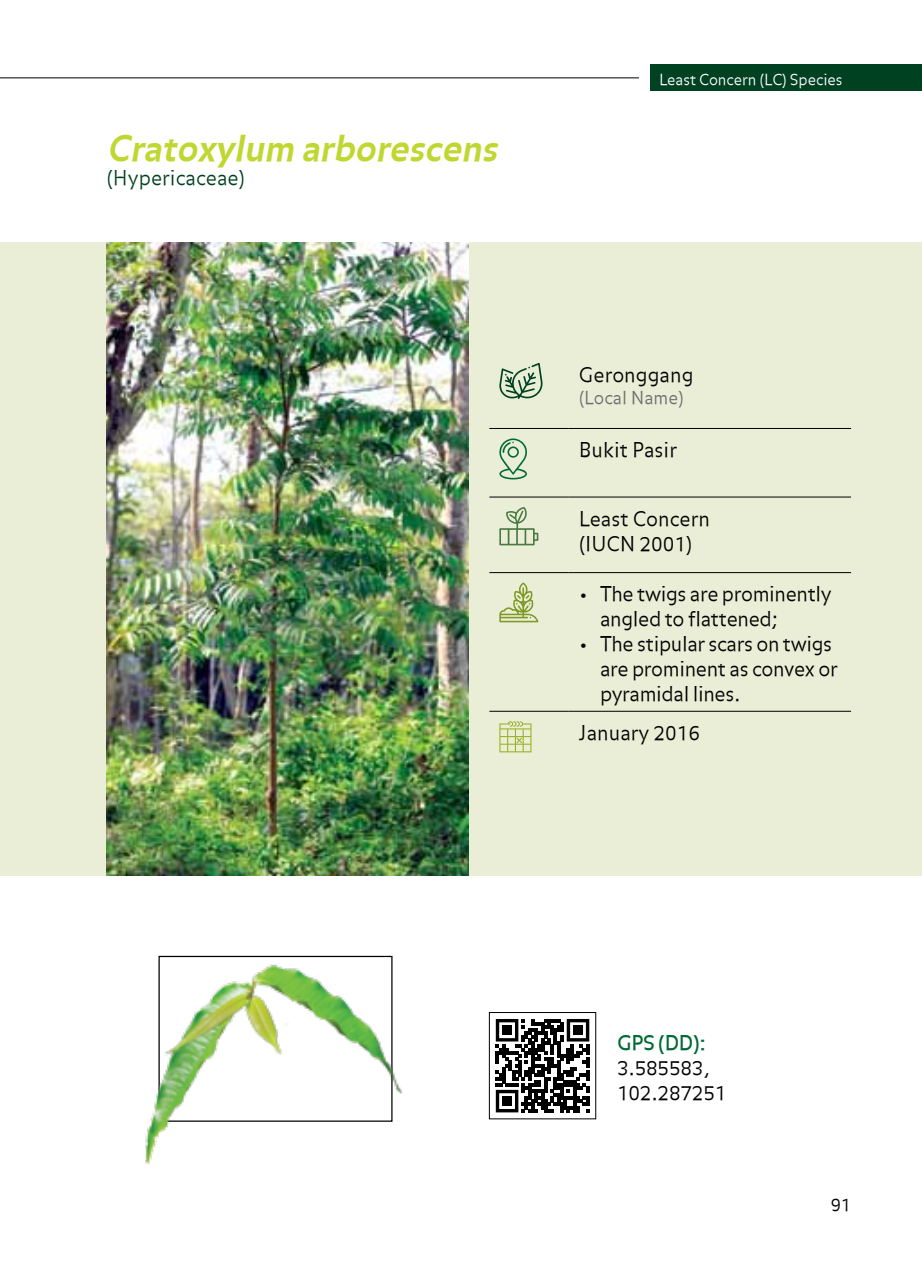
<style>
.page{position:relative;width:922px;height:1276px;background:#fff}
.page>*{position:absolute;margin:0;border:0;box-sizing:border-box;transform-origin:0 0}
.t1{font:italic 35px "Balance Bold Roman";color:#bfd730}
.t2{font:20px/25px "Balance Light Roman";letter-spacing:-.02em;color:#000}
.t3{font:20px/25px "Balance Light Roman";color:#000}
.t4{font:20px "Balance Light Roman";color:#004122}
.t5{font:20px "Balance Regular Roman";color:#006a35}
.t6{font:17.5px "Balance Light Roman";color:#6d6e71}
.t7{font:17.5px "Balance Light Roman";color:#000}
.t8{font:15px "Balance Light Roman";letter-spacing:-.005em;color:#fff}
</style>
<div class="page">
<div style="left:650px;top:65px;width:271px;height:26px;background:#004122"></div>
<hr style="left:0;top:77px;width:639px;height:1px;background:#000">
<div style="left:0;top:242px;width:921px;height:633px;background:#eaeed7"></div>
<img style="left:107px;top:243px;width:361px;height:632px">
<hr style="left:489px;top:428px;width:79px;height:1px;background:#000">
<hr style="left:568px;top:428px;width:282px;height:1px;background:#000">
<hr style="left:489px;top:496px;width:79px;height:1px;background:#000">
<hr style="left:568px;top:496px;width:282px;height:1px;background:#000">
<hr style="left:489px;top:572px;width:79px;height:1px;background:#000">
<hr style="left:568px;top:572px;width:282px;height:1px;background:#000">
<hr style="left:489px;top:711px;width:79px;height:1px;background:#000">
<hr style="left:568px;top:711px;width:282px;height:1px;background:#000">
<svg style="left:499px;top:363px;width:43px;height:36px"></svg>
<svg style="left:499px;top:438px;width:28px;height:42px"></svg>
<svg style="left:499px;top:507px;width:39px;height:38px"></svg>
<svg style="left:499px;top:582px;width:39px;height:40px"></svg>
<svg style="left:499px;top:721px;width:32px;height:31px"></svg>
<img style="left:145px;top:955px;width:258px;height:210px">
<div style="left:489px;top:1012px;width:107px;height:107px;border:1px solid #000"></div>
<svg style="left:495px;top:1019px;width:94px;height:93px"></svg>
<div style="left:502px;top:1025px;width:10px;height:10px;background:#000"></div>
<div style="left:573px;top:1025px;width:9px;height:10px;background:#000"></div>
<div style="left:502px;top:1096px;width:10px;height:10px;background:#000"></div>
<h1 class="t1" style="left:107px;top:128px;width:400px">Cratoxylum arborescens</h1>
<p class="t4" style="left:107px;top:166px;width:140px">(Hypericaceae)</p>
<p class="t8" style="left:659px;top:71px;width:185px">Least Concern (LC) Species</p>
<p class="t3" style="left:578px;top:363px;width:116px">Geronggang</p>
<p class="t6" style="left:578px;top:388px;width:106px">(Local Name)</p>
<p class="t3" style="left:578px;top:439px;width:100px">Bukit Pasir</p>
<p class="t3" style="left:578px;top:507px;width:133px">Least Concern (IUCN 2001)</p>
<p class="t2" style="left:600px;top:583px;width:233px;text-indent:-21px">• The twigs are prominently angled to flattened;</p>
<p class="t2" style="left:600px;top:633px;width:239px;text-indent:-21px">• The stipular scars on twigs are prominent as convex or pyramidal lines.</p>
<p class="t3" style="left:578px;top:721px;width:123px">January 2016</p>
<p class="t5" style="left:617px;top:1031px;width:91px">GPS (DD):</p>
<p class="t2" style="left:617px;top:1056px;width:111px">3.585583,<br>102.287251</p>
<p class="t7" style="left:830px;top:1194px;width:22px">91</p>
</div>
